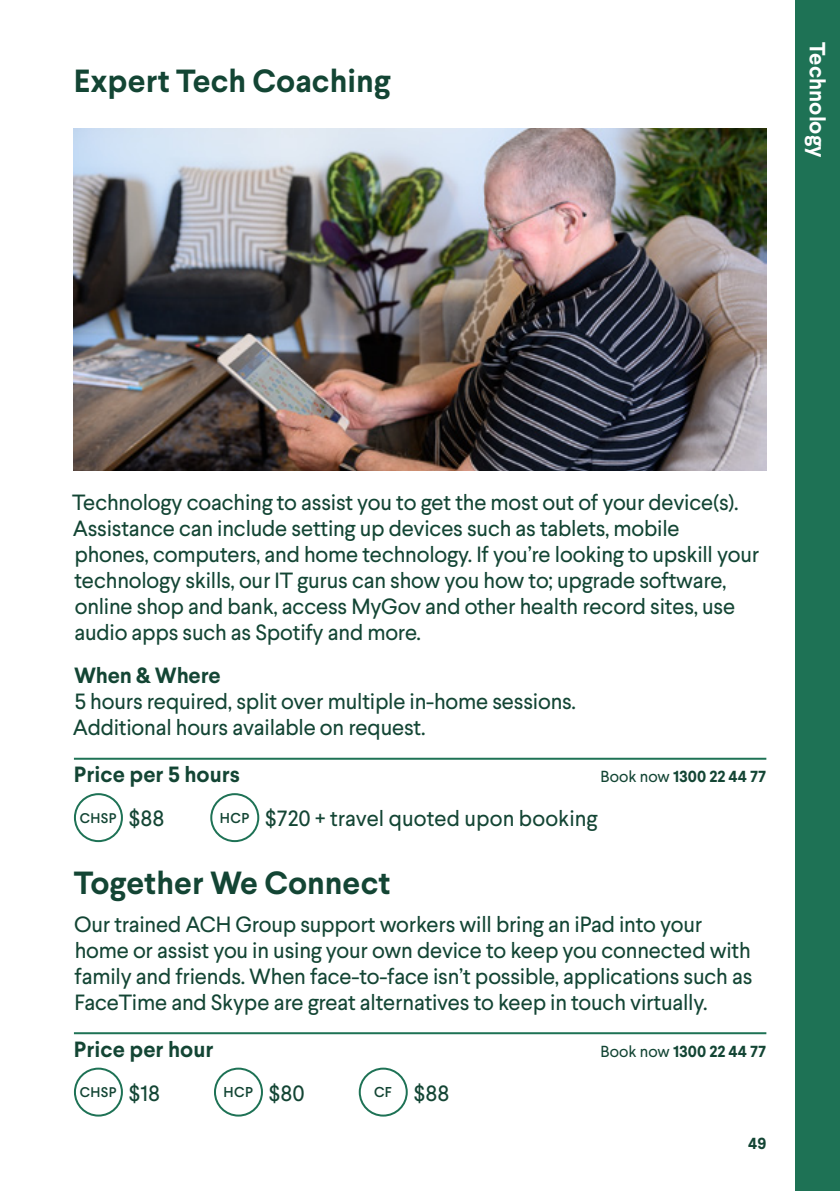
<style>
.page{position:relative;width:840px;height:1191px;background:#fff}
.page>*{position:absolute;margin:0;border:0;box-sizing:border-box;transform-origin:0 0}
.t1{font:700 32px "Larsseit";color:#134534}
.t2{font:22px/26px "Larsseit";letter-spacing:-.01em;color:#134534}
.t3{font:700 22px "Larsseit";color:#134534}
.t4{font:700 22px "Larsseit";color:#fff}
.t5{font:700 16px "Larsseit";color:#134534}
.t6{font:500 14.4px "Larsseit";color:#134534}
.t7{font:500 14px "Larsseit";letter-spacing:.03em;color:#134534}
.s1{font-weight:400}
.s2{font-weight:400;font-size:22px}
.s3{font-weight:500;font-size:14.4px}
</style>
<div class="page">
<div style="left:795px;top:0;width:44px;height:1191px;background:#1e7255"></div>
<img style="left:74px;top:129px;width:692px;height:342px">
<div style="left:74px;top:1067px;width:49px;height:49px;border:2px solid #1e7255;border-radius:50%"></div>
<div style="left:214px;top:1067px;width:49px;height:49px;border:2px solid #1e7255;border-radius:50%"></div>
<div style="left:358px;top:1067px;width:49px;height:49px;border:2px solid #1e7255;border-radius:50%"></div>
<hr style="left:74px;top:1032px;width:692px;height:2px;background:#1e7255">
<div style="left:74px;top:793px;width:49px;height:49px;border:2px solid #1e7255;border-radius:50%"></div>
<div style="left:210px;top:793px;width:49px;height:49px;border:2px solid #1e7255;border-radius:50%"></div>
<hr style="left:74px;top:757px;width:692px;height:2px;background:#1e7255">
<h1 class="t1" style="left:74px;top:60px;width:318px">Expert Tech Coaching</h1>
<p class="t4" style="left:831px;top:42px;width:117px;rotate:90deg">Technology</p>
<p class="t2" style="left:72px;top:489px;width:688px">Technology coaching to assist you to get the most out of your device(s).<br>Assistance can include setting up devices such as tablets, mobile phones, computers, and home technology. If you’re looking to upskill your technology skills, our IT gurus can show you how to; upgrade software, online shop and bank, access MyGov and other health record sites, use audio apps such as Spotify and more.</p>
<p class="t3" style="left:74px;top:661px;width:148px">When &amp; Where</p>
<p class="t2" style="left:73px;top:688px;width:504px">5 hours required, split over multiple in-home sessions.<br>Additional hours available on request.</p>
<p class="t3" style="left:74px;top:760px;width:167px">Price per 5 hours</p>
<p class="t5" style="left:600px;top:766px;width:167px"><span class="s1">Book now</span> 1300 22 44 77</p>
<p class="t7" style="left:80px;top:809px;width:86px">CHSP <span class="s2">$88</span></p>
<p class="t2" style="left:220px;top:805px;width:379px"><span class="s3">HCP</span> $720 + travel quoted upon booking</p>
<h1 class="t1" style="left:74px;top:862px;width:318px">Together We Connect</h1>
<p class="t2" style="left:74px;top:911px;width:679px">Our trained ACH Group support workers will bring an iPad into your home or assist you in using your own device to keep you connected with family and friends. When face-to-face isn’t possible, applications such as FaceTime and Skype are great alternatives to keep in touch virtually.</p>
<p class="t3" style="left:74px;top:1035px;width:141px">Price per hour</p>
<p class="t5" style="left:600px;top:1041px;width:167px"><span class="s1">Book now</span> 1300 22 44 77</p>
<p class="t7" style="left:80px;top:1083px;width:82px">CHSP <span class="s2">$18</span></p>
<p class="t6" style="left:223px;top:1083px;width:83px">HCP <span class="s2">$80</span></p>
<p class="t2" style="left:374px;top:1079px;width:77px"><span class="s3">CF</span> $88</p>
<p class="t5" style="left:747px;top:1133px;width:20px">49</p>
</div>
